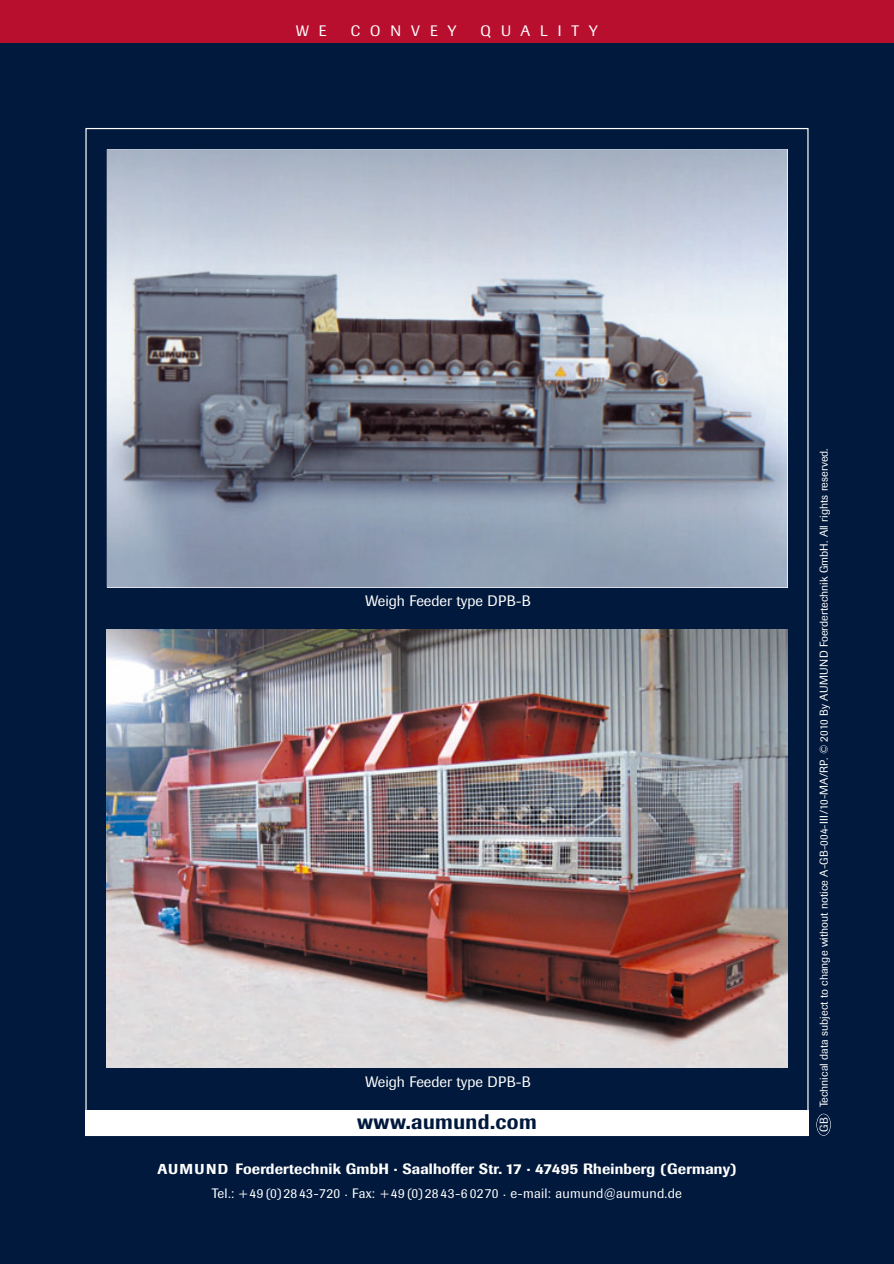
<style>
.page{position:relative;width:894px;height:1264px;background:#00193c}
.page>*{position:absolute;margin:0;border:0;box-sizing:border-box;transform-origin:0 0}
.t1{font:500 21px "Imago";letter-spacing:.025em;color:#00193c;scale:.96 1}
.t2{font:15px "Imago";color:#fff}
.t3{font:15px "Imago";letter-spacing:.66em;color:#fff}
.t4{font:500 14.85px "Imago";letter-spacing:.01em;color:#fff}
.t5{font:13.5px "Imago";letter-spacing:.02em;color:#fff}
.t6{font:11.25px "Imago";color:#fff}
.s1{font-size:14.25px}
</style>
<div class="page">
<div style="left:0;top:0;width:894px;height:43px;background:#b90f2f"></div>
<div style="left:85px;top:1110px;width:723px;height:26px;background:#fff"></div>
<div style="left:816px;top:1113px;width:15px;height:22px;border:1px solid #fff;border-radius:50%"></div>
<img style="left:107px;top:149px;width:680px;height:438px">
<img style="left:107px;top:630px;width:680px;height:438px">
<h2 class="t2" style="left:296px;top:25px;width:32px">W E</h2>
<h2 class="t2" style="left:351px;top:25px;width:107px">CONVEY</h2>
<h2 class="t3" style="left:480px;top:25px;width:119px">QUALITY</h2>
<h2 class="t2" style="left:366px;top:596px;width:167px">Weigh Feeder type DPB-B</h2>
<h2 class="t2" style="left:366px;top:1076px;width:167px">Weigh Feeder type DPB-B</h2>
<h1 class="t1" style="left:357px;top:1114px;width:189px">www.aumund.com</h1>
<h3 class="t4" style="left:157px;top:1163px;width:580px"><span class="s1">AUMUND</span> Foerdertechnik GmbH . Saalhoffer Str. 17 . 47495 Rheinberg (Germany)</h3>
<p class="t5" style="left:212px;top:1188px;width:471px">Tel.: +49(0)28 43-720 . Fax: +49(0)28 43-6 0270 . e-mail: aumund@aumund.de</p>
<p class="t6" style="left:819px;top:1132px;width:685px;rotate:-90deg">GB Technical data subject to change without notice A-GB-004-III/10-MA/RP. © 2010 By AUMUND Foerdertechnik GmbH. All rights reserved.</p>
</div>
